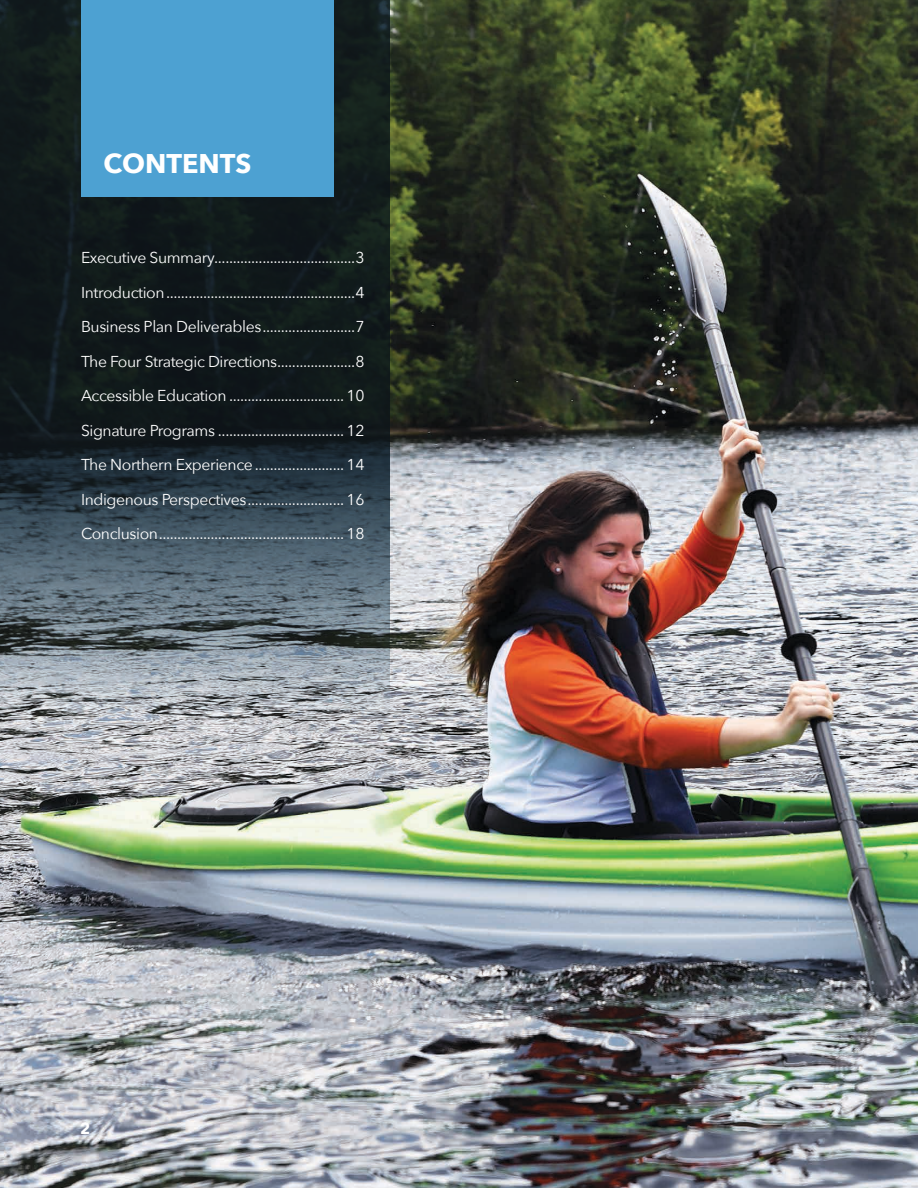
<style>
.page{position:relative;width:918px;height:1188px;background:#fff}
.page>*{position:absolute;margin:0;border:0;box-sizing:border-box;transform-origin:0 0}
.t1{font:700 27px "Avenir Next";color:#fff}
.t2{font:15.75px/34.5px "Avenir Next";letter-spacing:-.025em;color:#fff;text-align:justify}
.t3{font:700 15.75px "Avenir Next";color:#fff}
</style>
<div class="page">
<img style="left:390px;top:0;width:528px;height:1188px">
<svg style="left:0;top:0;width:390px;height:1188px;background:#666f73"></svg>
<div style="left:81px;top:0;width:253px;height:197px;background:#4da1d2"></div>
<h1 class="t1" style="left:104px;top:141px;width:149px">CONTENTS</h1>
<p class="t2" style="left:81px;top:240px;width:285px">Executive Summary......................................3<br>Introduction...................................................4<br>Business Plan Deliverables.........................7<br>The Four Strategic Directions.....................8<br>Accessible Education ............................... 10<br>Signature Programs .................................. 12<br>The Northern Experience ........................ 14<br>Indigenous Perspectives.......................... 16<br>Conclusion.................................................. 18</p>
<p class="t3" style="left:80px;top:1114px;width:12px">2</p>
</div>
